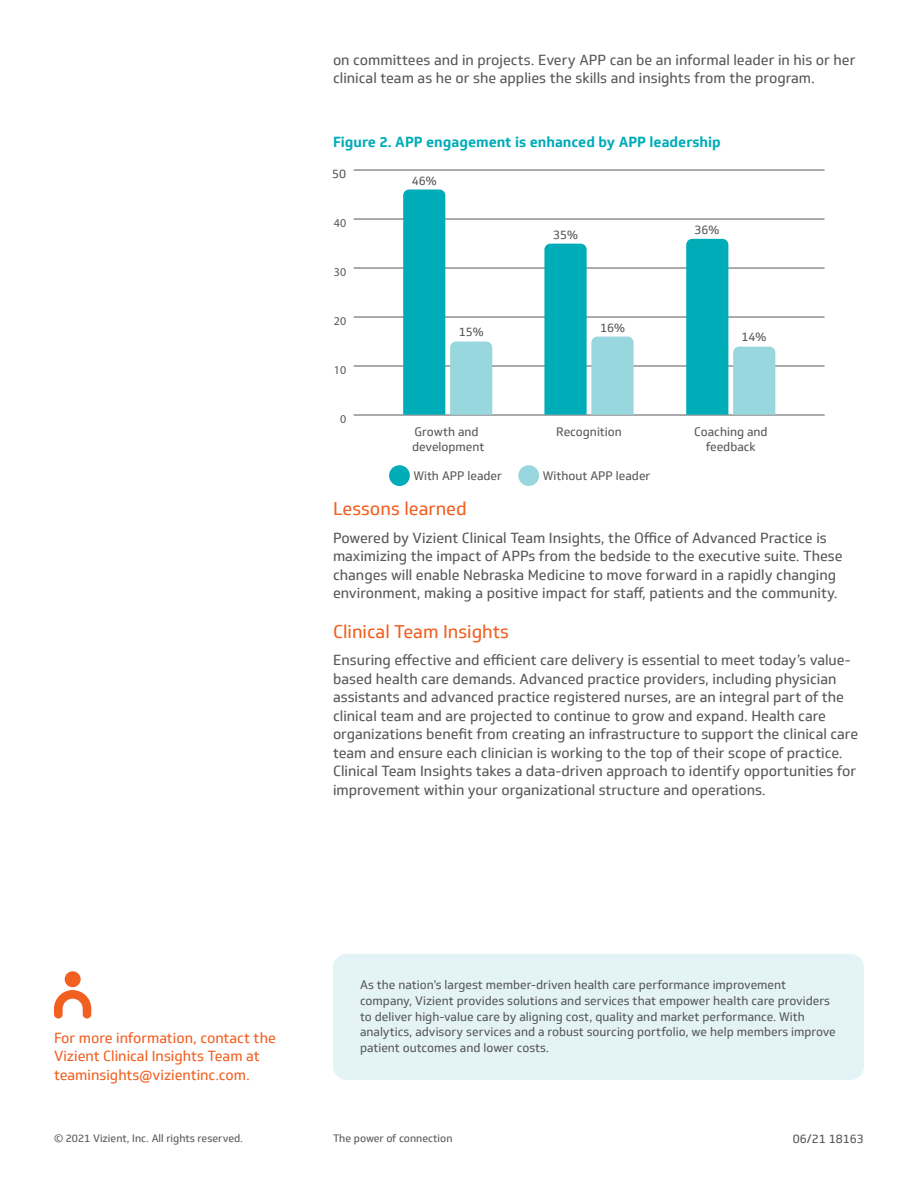
<style>
.page{position:relative;width:918px;height:1188px;background:#fff}
.page>*{position:absolute;margin:0;border:0;box-sizing:border-box;transform-origin:0 0}
.t1{font:18px "Soleto";color:#f26021}
.t2{font:14.25px/18.6px "Soleto";color:#57585a}
.t3{font:14.25px/18.5px "Soleto";color:#f26021}
.t4{font:700 14.25px "Soleto";color:#00acb8}
.t5{font:12px/15.6px "Soleto";color:#57585a}
.t6{font:12px "Myriad Pro";color:#57585a}
.t7{font:10.5px "Soleto";color:#57585a}
</style>
<div class="page">
<svg style="left:54px;top:971px;width:37px;height:48px"></svg>
<div style="left:333px;top:954px;width:531px;height:126px;background:#e4f4f6;border-radius:14px"></div>
<hr style="left:354px;top:415px;width:471px;height:1px;background:#57585a">
<hr style="left:354px;top:366px;width:471px;height:1px;background:#57585a">
<hr style="left:354px;top:317px;width:471px;height:1px;background:#57585a">
<hr style="left:354px;top:268px;width:471px;height:1px;background:#57585a">
<hr style="left:354px;top:219px;width:471px;height:1px;background:#57585a">
<hr style="left:354px;top:170px;width:471px;height:1px;background:#57585a">
<div style="left:389px;top:465px;width:21px;height:21px;background:#00acb8;border-radius:50%"></div>
<div style="left:518px;top:465px;width:21px;height:21px;background:#97d7dd;border-radius:50%"></div>
<svg style="left:544px;top:244px;width:90px;height:171px"></svg>
<svg style="left:403px;top:190px;width:89px;height:225px"></svg>
<svg style="left:686px;top:239px;width:89px;height:176px"></svg>
<p class="t2" style="left:333px;top:50px;width:524px">on committees and in projects. Every APP can be an informal leader in his or her clinical team as he or she applies the skills and insights from the program.</p>
<p class="t4" style="left:333px;top:133px;width:389px">Figure 2. APP engagement is enhanced by APP leadership</p>
<p class="t5" style="left:332px;top:166px;width:16px">50</p>
<p class="t6" style="left:334px;top:216px;width:14px">40</p>
<p class="t6" style="left:334px;top:265px;width:14px">30</p>
<p class="t6" style="left:334px;top:314px;width:14px">20</p>
<p class="t6" style="left:334px;top:363px;width:14px">10</p>
<p class="t6" style="left:340px;top:412px;width:8px">0</p>
<p class="t5" style="left:412px;top:173px;width:27px">46%</p>
<p class="t5" style="left:459px;top:324px;width:27px">15%</p>
<p class="t5" style="left:412px;top:425px;width:74px;line-height:14.4px">Growth and development</p>
<p class="t5" style="left:413px;top:468px;width:90px">With APP leader</p>
<p class="t5" style="left:553px;top:227px;width:27px">35%</p>
<p class="t5" style="left:600px;top:320px;width:27px">16%</p>
<p class="t5" style="left:694px;top:222px;width:27px">36%</p>
<p class="t5" style="left:742px;top:329px;width:27px">14%</p>
<p class="t5" style="left:556px;top:424px;width:67px">Recognition</p>
<p class="t5" style="left:694px;top:425px;width:75px;line-height:14.4px;text-align:center">Coaching and feedback</p>
<p class="t5" style="left:543px;top:468px;width:109px">Without APP leader</p>
<p class="t1" style="left:333px;top:498px;width:135px">Lessons learned</p>
<p class="t2" style="left:333px;top:528px;width:511px">Powered by Vizient Clinical Team Insights, the Office of Advanced Practice is maximizing the impact of APPs from the bedside to the executive suite. These changes will enable Nebraska Medicine to move forward in a rapidly changing environment, making a positive impact for staff, patients and the community.</p>
<p class="t1" style="left:333px;top:620px;width:178px">Clinical Team Insights</p>
<p class="t2" style="left:333px;top:651px;width:527px">Ensuring effective and efficient care delivery is essential to meet today’s value&shy;based health care demands. Advanced practice providers, including physician assistants and advanced practice registered nurses, are an integral part of the clinical team and are projected to continue to grow and expand. Health care organizations benefit from creating an infrastructure to support the clinical care team and ensure each clinician is working to the top of their scope of practice.<br>Clinical Team Insights takes a data-driven approach to identify opportunities for improvement within your organizational structure and operations.</p>
<p class="t3" style="left:54px;top:1029px;width:223px">For more information, contact the<br>Vizient Clinical Insights Team at teaminsights@vizientinc.com.</p>
<p class="t5" style="left:360px;top:977px;width:477px">As the nation’s largest member-driven health care performance improvement company, Vizient provides solutions and services that empower health care providers to deliver high-value care by aligning cost, quality and market performance. With analytics, advisory services and a robust sourcing portfolio, we help members improve patient outcomes and lower costs.</p>
<p class="t7" style="left:54px;top:1132px;width:191px">© 2021 Vizient, Inc. All rights reserved.</p>
<p class="t7" style="left:333px;top:1132px;width:121px">The power of connection</p>
<p class="t5" style="left:793px;top:1131px;width:73px">06/21 18163</p>
</div>
